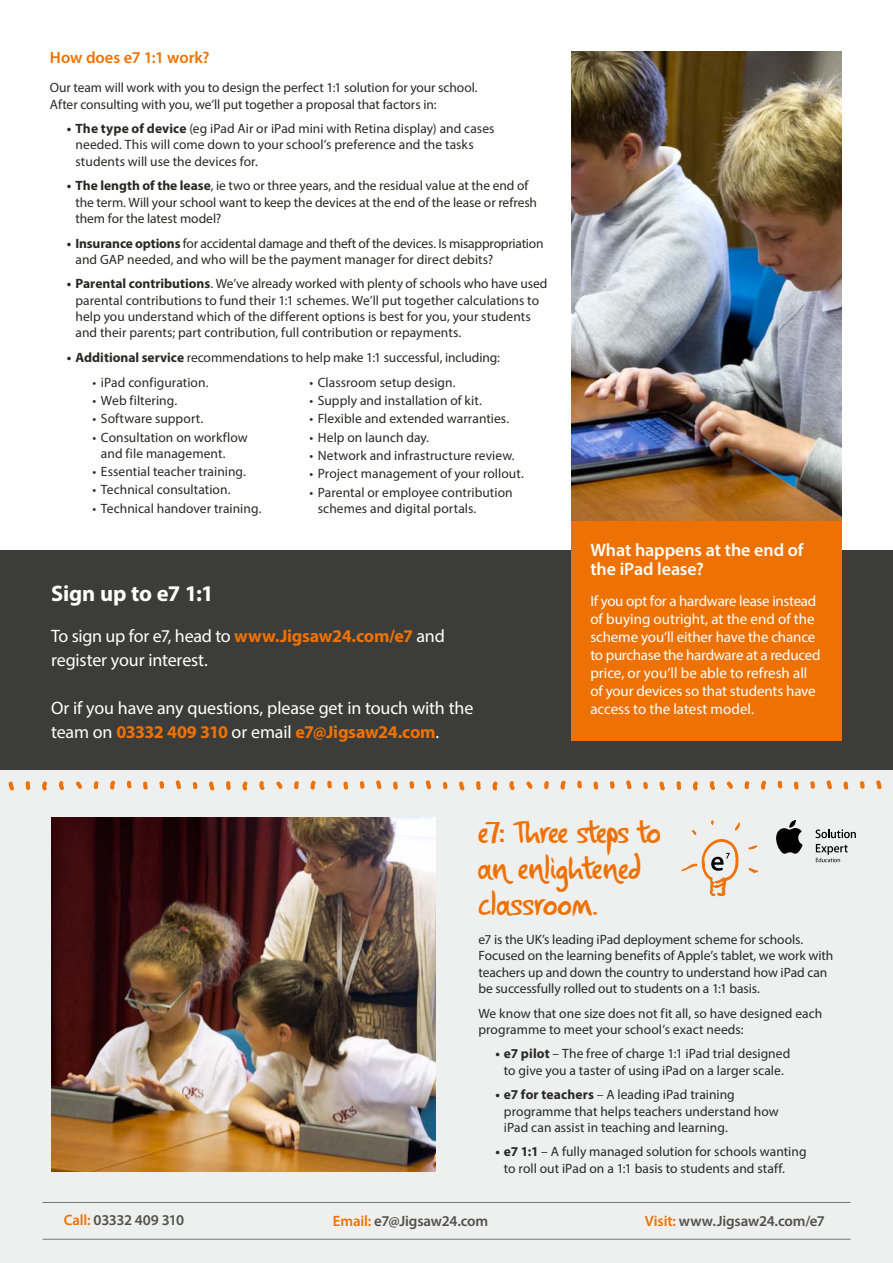
<style>
.page{position:relative;width:893px;height:1263px;background:#fff}
.page>*{position:absolute;margin:0;border:0;box-sizing:border-box;transform-origin:0 0}
.t1{font:30px/36px "Insanely Great";letter-spacing:.005em;color:#ee7203}
.t2{font:700 22.5px "Myriad Pro";letter-spacing:-.005em;color:#fff}
.t3{font:18px/24px "Myriad Pro";letter-spacing:-.01em;color:#fff}
.t4{font:600 18px/19.5px "Myriad Pro";letter-spacing:-.005em;color:#fff}
.t5{font:600 16.5px "Myriad Pro";color:#ee7203}
.t6{font:15px/18px "Myriad Pro";letter-spacing:-.01em;color:#fff}
.t7{font:600 15px "Myriad Pro";letter-spacing:-.01em;color:#525149}
.t8{font:13.5px/16.2px "Myriad Pro";color:#282827}
.s1{font-weight:700}
.s2{font-weight:700;color:#ee7203}
.s3{color:#ee7203}
</style>
<div class="page">
<div style="left:0;top:763px;width:893px;height:500px;background:#eeefef"></div>
<div style="left:0;top:550px;width:893px;height:220px;background:#3c3c3b"></div>
<img style="left:571px;top:51px;width:271px;height:470px">
<div style="left:571px;top:521px;width:271px;height:220px;background:#ee7203"></div>
<svg style="left:9px;top:781px;width:5px;height:9px"></svg>
<svg style="left:26px;top:781px;width:5px;height:9px"></svg>
<svg style="left:42px;top:781px;width:5px;height:9px"></svg>
<svg style="left:58px;top:781px;width:7px;height:9px"></svg>
<svg style="left:76px;top:781px;width:6px;height:8px"></svg>
<svg style="left:110px;top:780px;width:5px;height:10px"></svg>
<svg style="left:94px;top:781px;width:5px;height:9px"></svg>
<svg style="left:127px;top:780px;width:5px;height:9px"></svg>
<svg style="left:143px;top:781px;width:5px;height:9px"></svg>
<svg style="left:159px;top:781px;width:5px;height:8px"></svg>
<svg style="left:175px;top:780px;width:7px;height:10px"></svg>
<svg style="left:192px;top:782px;width:5px;height:8px"></svg>
<svg style="left:209px;top:781px;width:6px;height:9px"></svg>
<svg style="left:226px;top:781px;width:5px;height:9px"></svg>
<svg style="left:242px;top:781px;width:6px;height:9px"></svg>
<svg style="left:259px;top:781px;width:6px;height:9px"></svg>
<svg style="left:276px;top:781px;width:7px;height:8px"></svg>
<svg style="left:310px;top:780px;width:6px;height:10px"></svg>
<svg style="left:294px;top:781px;width:5px;height:9px"></svg>
<svg style="left:327px;top:780px;width:5px;height:9px"></svg>
<svg style="left:344px;top:781px;width:4px;height:9px"></svg>
<svg style="left:359px;top:781px;width:5px;height:8px"></svg>
<svg style="left:376px;top:780px;width:6px;height:10px"></svg>
<svg style="left:393px;top:781px;width:5px;height:9px"></svg>
<svg style="left:409px;top:781px;width:5px;height:8px"></svg>
<svg style="left:425px;top:780px;width:7px;height:10px"></svg>
<svg style="left:443px;top:782px;width:4px;height:8px"></svg>
<svg style="left:459px;top:781px;width:6px;height:9px"></svg>
<svg style="left:476px;top:781px;width:5px;height:9px"></svg>
<svg style="left:492px;top:781px;width:6px;height:9px"></svg>
<svg style="left:509px;top:781px;width:6px;height:9px"></svg>
<svg style="left:526px;top:781px;width:7px;height:8px"></svg>
<svg style="left:560px;top:780px;width:6px;height:10px"></svg>
<svg style="left:544px;top:781px;width:5px;height:9px"></svg>
<svg style="left:577px;top:780px;width:5px;height:9px"></svg>
<svg style="left:594px;top:781px;width:5px;height:9px"></svg>
<svg style="left:609px;top:781px;width:5px;height:8px"></svg>
<svg style="left:626px;top:780px;width:6px;height:10px"></svg>
<svg style="left:643px;top:782px;width:5px;height:8px"></svg>
<svg style="left:659px;top:781px;width:6px;height:9px"></svg>
<svg style="left:677px;top:781px;width:5px;height:9px"></svg>
<svg style="left:692px;top:781px;width:6px;height:9px"></svg>
<svg style="left:709px;top:781px;width:6px;height:9px"></svg>
<svg style="left:726px;top:781px;width:7px;height:8px"></svg>
<svg style="left:761px;top:780px;width:5px;height:10px"></svg>
<svg style="left:745px;top:781px;width:5px;height:9px"></svg>
<svg style="left:778px;top:780px;width:5px;height:9px"></svg>
<svg style="left:794px;top:781px;width:5px;height:9px"></svg>
<svg style="left:810px;top:781px;width:5px;height:8px"></svg>
<svg style="left:826px;top:780px;width:6px;height:10px"></svg>
<svg style="left:844px;top:781px;width:4px;height:9px"></svg>
<svg style="left:860px;top:781px;width:4px;height:8px"></svg>
<svg style="left:876px;top:780px;width:6px;height:10px"></svg>
<hr style="left:43px;top:1202px;width:807px;height:1px;background:#737474">
<hr style="left:43px;top:1239px;width:807px;height:1px;background:#737474">
<img style="left:51px;top:817px;width:385px;height:354px">
<svg style="left:749px;top:846px;width:8px;height:3px"></svg>
<svg style="left:749px;top:868px;width:9px;height:5px"></svg>
<svg style="left:682px;top:820px;width:58px;height:77px"></svg>
<svg style="left:776px;top:820px;width:27px;height:34px"></svg>
<svg style="left:815px;top:829px;width:41px;height:9px"></svg>
<svg style="left:816px;top:844px;width:32px;height:18px"></svg>
<p class="t5" style="left:50px;top:47px;width:161px">How does e7 1:1 work?</p>
<p class="t8" style="left:50px;top:80px;width:429px">Our team will work with you to design the perfect 1:1 solution for your school.<br>After consulting with you, we’ll put together a proposal that factors in:</p>
<p class="t8" style="left:75px;top:120px;width:421px;text-indent:-9px"><span class="s1">• The type of device</span> (eg iPad Air or iPad mini with Retina display) and cases needed. This will come down to your school’s preference and the tasks students will use the devices for.</p>
<p class="t8" style="left:75px;top:178px;width:463px;text-indent:-9px"><span class="s1">• The length of the lease</span>, ie two or three years, and the residual value at the end of the term. Will your school want to keep the devices at the end of the lease or refresh them for the latest model?</p>
<p class="t8" style="left:75px;top:235px;width:470px;text-indent:-9px"><span class="s1">• Insurance options</span> for accidental damage and theft of the devices. Is misappropriation and GAP needed, and who will be the payment manager for direct debits?</p>
<p class="t8" style="left:75px;top:276px;width:473px;text-indent:-9px"><span class="s1">• Parental contributions</span>. We’ve already worked with plenty of schools who have used parental contributions to fund their 1:1 schemes. We’ll put together calculations to help you understand which of the different options is best for you, your students and their parents; part contribution, full contribution or repayments.</p>
<p class="t8" style="left:67px;top:349px;width:435px"><span class="s1">• Additional service</span> recommendations to help make 1:1 successful, including:</p>
<p class="t8" style="left:92px;top:374px;width:118px">• iPad configuration.</p>
<p class="t8" style="left:92px;top:392px;width:86px">• Web filtering.</p>
<p class="t8" style="left:92px;top:410px;width:112px">• Software support.</p>
<p class="t8" style="left:101px;top:429px;width:148px;text-indent:-9px">• Consultation on workflow and file management.</p>
<p class="t8" style="left:92px;top:463px;width:155px">• Essential teacher training.</p>
<p class="t8" style="left:92px;top:482px;width:140px">• Technical consultation.</p>
<p class="t8" style="left:92px;top:500px;width:170px">• Technical handover training.</p>
<p class="t8" style="left:309px;top:374px;width:148px">• Classroom setup design.</p>
<p class="t8" style="left:309px;top:392px;width:174px">• Supply and installation of kit.</p>
<p class="t8" style="left:309px;top:410px;width:201px">• Flexible and extended warranties.</p>
<p class="t8" style="left:309px;top:429px;width:121px">• Help on launch day.</p>
<p class="t8" style="left:309px;top:447px;width:207px">• Network and infrastructure review.</p>
<p class="t8" style="left:309px;top:465px;width:216px">• Project management of your rollout.</p>
<p class="t8" style="left:318px;top:484px;width:196px;text-indent:-9px">• Parental or employee contribution schemes and digital portals.</p>
<h2 class="t2" style="left:51px;top:578px;width:164px">Sign up to e7 1:1</h2>
<h3 class="t3" style="left:51px;top:623px;width:395px">To sign up for e7, head to <span class="s2">www.Jigsaw24.com/e7</span> and register your interest.</h3>
<h3 class="t3" style="left:51px;top:695px;width:424px">Or if you have any questions, please get in touch with the team on <span class="s2">03332 409 310</span> or email <span class="s2">e7@Jigsaw24.com</span>.</h3>
<h3 class="t4" style="left:590px;top:539px;width:215px">What happens at the end of the iPad lease?</h3>
<p class="t6" style="left:590px;top:591px;width:232px">If you opt for a hardware lease instead of buying outright, at the end of the scheme you’ll either have the chance to purchase the hardware at a reduced price, or you’ll be able to refresh all of your devices so that students have access to the latest model.</p>
<h1 class="t1" style="left:478px;top:818px;width:184px">e7: Three steps to an enlightened classroom.</h1>
<p class="t8" style="left:478px;top:931px;width:356px">e7 is the UK’s leading iPad deployment scheme for schools.<br>Focused on the learning benefits of Apple’s tablet, we work with teachers up and down the country to understand how iPad can be successfully rolled out to students on a 1:1 basis.</p>
<p class="t8" style="left:478px;top:1005px;width:345px">We know that one size does not fit all, so have designed each programme to meet your school’s exact needs:</p>
<p class="t8" style="left:495px;top:1045px;width:297px;text-align:center"><span class="s1">• e7 pilot</span> – The free of charge 1:1 iPad trial designed to give you a taster of using iPad on a larger scale.</p>
<p class="t8" style="left:504px;top:1086px;width:276px;text-indent:-9px"><span class="s1">• e7 for teachers</span> – A leading iPad training programme that helps teachers understand how iPad can assist in teaching and learning.</p>
<p class="t8" style="left:504px;top:1143px;width:304px;text-indent:-9px"><span class="s1">• e7 1:1</span> – A fully managed solution for schools wanting to roll out iPad on a 1:1 basis to students and staff.</p>
<p class="t7" style="left:64px;top:1211px;width:122px"><span class="s3">Call:</span> 03332 409 310</p>
<p class="t7" style="left:333px;top:1211px;width:157px"><span class="s3">Email:</span> e7@Jigsaw24.com</p>
<p class="t7" style="left:645px;top:1211px;width:182px"><span class="s3">Visit:</span> www.Jigsaw24.com/e7</p>
</div>
